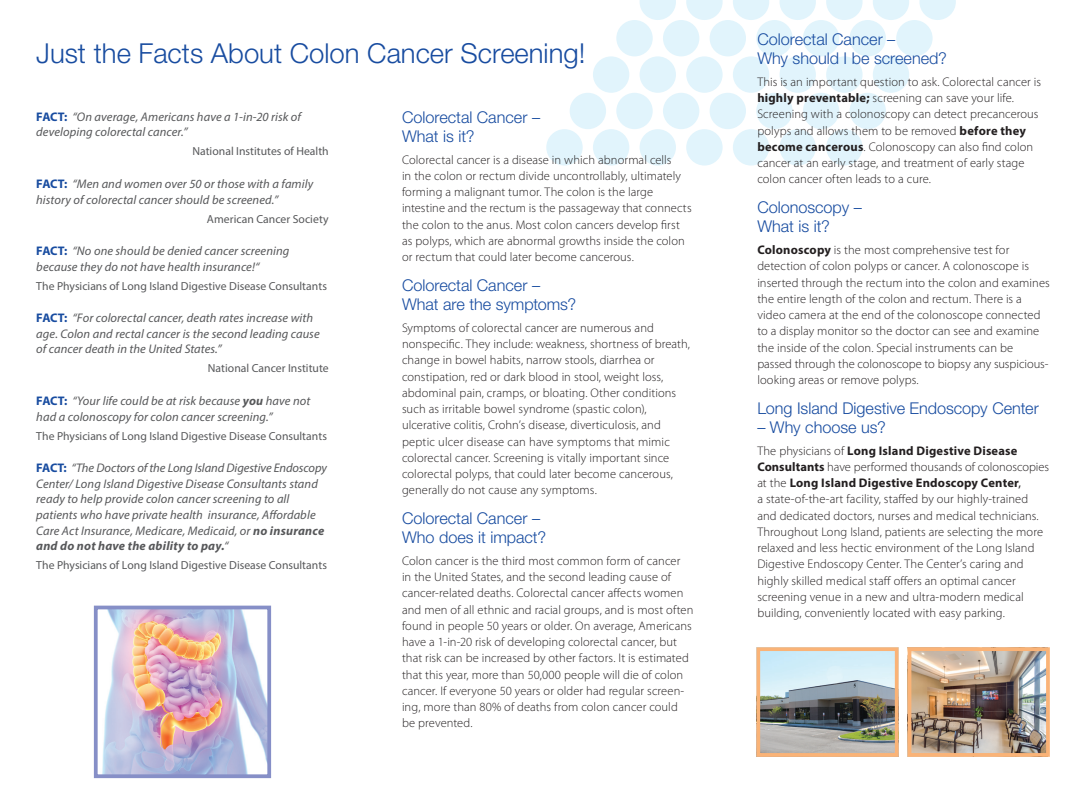
<style>
.page{position:relative;width:1080px;height:810px;background:#fff}
.page>*{position:absolute;margin:0;border:0;box-sizing:border-box;transform-origin:0 0}
.text{font:300 27.5px "Helvetica Neue LT Std";color:#184ca0}
.Helv_Head{font:300 16.25px/18.8px "Helvetica Neue LT Std";color:#184ca0}
.myriad_text{font:300 12.5px/16.2px "Myriad Pro";letter-spacing:.005em;color:#231f20}
.text-2{font:italic 12.5px/15.6px "Myriad Pro";letter-spacing:.005em;color:#57585a}
.fact_citation{font:11.75px "Myriad Pro";color:#57585a}
.s1{font-weight:700;font-style:normal;color:#184ca0}
.s2{font-weight:700}
.s3{font-weight:400}
</style>
<div class="page">
<svg style="left:640px;top:0;width:36px;height:20px"></svg>
<svg style="left:686px;top:0;width:37px;height:20px"></svg>
<svg style="left:733px;top:0;width:36px;height:20px"></svg>
<svg style="left:780px;top:0;width:36px;height:20px"></svg>
<svg style="left:826px;top:0;width:37px;height:20px"></svg>
<svg style="left:873px;top:0;width:36px;height:20px"></svg>
<svg style="left:919px;top:0;width:37px;height:20px"></svg>
<div style="left:616px;top:20px;width:37px;height:36px;background:#e1f4fc;border-radius:50%"></div>
<div style="left:663px;top:20px;width:36px;height:36px;background:#e1f4fc;border-radius:50%"></div>
<div style="left:710px;top:20px;width:36px;height:36px;background:#e1f4fc;border-radius:50%"></div>
<div style="left:756px;top:20px;width:37px;height:36px;background:#e1f4fc;border-radius:50%"></div>
<div style="left:803px;top:20px;width:36px;height:36px;background:#e1f4fc;border-radius:50%"></div>
<div style="left:850px;top:20px;width:36px;height:36px;background:#e1f4fc;border-radius:50%"></div>
<div style="left:896px;top:20px;width:37px;height:36px;background:#e1f4fc;border-radius:50%"></div>
<div style="left:593px;top:56px;width:36px;height:37px;background:#e1f4fc;border-radius:50%"></div>
<div style="left:640px;top:56px;width:36px;height:37px;background:#e1f4fc;border-radius:50%"></div>
<div style="left:686px;top:56px;width:37px;height:37px;background:#e1f4fc;border-radius:50%"></div>
<div style="left:733px;top:56px;width:36px;height:37px;background:#e1f4fc;border-radius:50%"></div>
<div style="left:780px;top:56px;width:36px;height:37px;background:#e1f4fc;border-radius:50%"></div>
<div style="left:826px;top:56px;width:37px;height:37px;background:#e1f4fc;border-radius:50%"></div>
<div style="left:873px;top:56px;width:36px;height:37px;background:#e1f4fc;border-radius:50%"></div>
<div style="left:570px;top:93px;width:36px;height:36px;background:#e1f4fc;border-radius:50%"></div>
<div style="left:616px;top:93px;width:37px;height:36px;background:#e1f4fc;border-radius:50%"></div>
<div style="left:663px;top:93px;width:36px;height:36px;background:#e1f4fc;border-radius:50%"></div>
<div style="left:710px;top:93px;width:36px;height:36px;background:#e1f4fc;border-radius:50%"></div>
<div style="left:756px;top:93px;width:37px;height:36px;background:#e1f4fc;border-radius:50%"></div>
<div style="left:803px;top:93px;width:36px;height:36px;background:#e1f4fc;border-radius:50%"></div>
<div style="left:850px;top:93px;width:36px;height:36px;background:#e1f4fc;border-radius:50%"></div>
<div style="left:546px;top:129px;width:37px;height:37px;background:#e1f4fc;border-radius:50%"></div>
<div style="left:593px;top:129px;width:36px;height:37px;background:#e1f4fc;border-radius:50%"></div>
<div style="left:640px;top:129px;width:36px;height:37px;background:#e1f4fc;border-radius:50%"></div>
<div style="left:686px;top:129px;width:37px;height:37px;background:#e1f4fc;border-radius:50%"></div>
<div style="left:733px;top:129px;width:36px;height:37px;background:#e1f4fc;border-radius:50%"></div>
<div style="left:780px;top:129px;width:36px;height:37px;background:#e1f4fc;border-radius:50%"></div>
<div style="left:826px;top:129px;width:37px;height:37px;background:#e1f4fc;border-radius:50%"></div>
<img style="left:102px;top:611px;width:164px;height:162px">
<div style="left:94px;top:606px;width:177px;height:172px;border:4px solid #868fc7"></div>
<img style="left:761px;top:652px;width:133px;height:100px">
<div style="left:756px;top:647px;width:143px;height:110px;border:4px solid #fab377"></div>
<img style="left:913px;top:652px;width:132px;height:100px">
<div style="left:908px;top:647px;width:142px;height:110px;border:4px solid #fab377"></div>
<p class="text" style="left:36px;top:36px;width:551px">Just the Facts About Colon Cancer Screening!</p>
<p class="text-2" style="left:36px;top:109px;width:266px"><span class="s1">FACT:</span> “On average, Americans have a 1-in-20 risk of developing colorectal cancer.”</p>
<p class="fact_citation" style="left:192px;top:144px;width:138px">National Institutes of Health</p>
<p class="text-2" style="left:36px;top:176px;width:279px"><span class="s1">FACT:</span> “Men and women over 50 or those with a family history of colorectal cancer should be screened.”</p>
<p class="fact_citation" style="left:207px;top:211px;width:123px">American Cancer Society</p>
<p class="text-2" style="left:36px;top:243px;width:255px"><span class="s1">FACT:</span> “No one should be denied cancer screening because they do not have health insurance!“</p>
<p class="fact_citation" style="left:36px;top:279px;width:292px">The Physicians of Long Island Digestive Disease Consultants</p>
<p class="text-2" style="left:36px;top:310px;width:285px"><span class="s1">FACT:</span> “For colorectal cancer, death rates increase with age. Colon and rectal cancer is the second leading cause of cancer death in the United States.”</p>
<p class="fact_citation" style="left:208px;top:361px;width:122px">National Cancer Institute</p>
<p class="text-2" style="left:36px;top:393px;width:276px"><span class="s1">FACT:</span> “Your life could be at risk because <span class="s2">you</span> have not had a colonoscopy for colon cancer screening.”</p>
<p class="fact_citation" style="left:36px;top:428px;width:292px">The Physicians of Long Island Digestive Disease Consultants</p>
<p class="text-2" style="left:36px;top:460px;width:292px"><span class="s1">FACT:</span> “The Doctors of the Long Island Digestive Endoscopy Center/ Long Island Digestive Disease Consultants stand ready to help provide colon cancer screening to all patients who have private health insurance, Affordable Care Act Insurance, Medicare, Medicaid, or <span class="s2">no insurance and do not have the ability to pay.</span>“</p>
<p class="fact_citation" style="left:36px;top:558px;width:292px">The Physicians of Long Island Digestive Disease Consultants</p>
<p class="Helv_Head" style="left:402px;top:108px;width:140px">Colorectal Cancer –<br>What is it?</p>
<p class="myriad_text" style="left:402px;top:151px;width:291px">Colorectal cancer is a disease in which abnormal cells<br>in the colon or rectum divide uncontrollably, ultimately forming a malignant tumor. The colon is the large intestine and the rectum is the passageway that connects the colon to the anus. Most colon cancers develop first as polyps, which are abnormal growths inside the colon or rectum that could later become cancerous.</p>
<p class="Helv_Head" style="left:402px;top:276px;width:176px">Colorectal Cancer –<br>What are the symptoms?</p>
<p class="myriad_text" style="left:402px;top:319px;width:290px">Symptoms of colorectal cancer are numerous and nonspecific. They include: weakness, shortness of breath, change in bowel habits, narrow stools, diarrhea or constipation, red or dark blood in stool, weight loss, abdominal pain, cramps, or bloating. Other conditions such as irritable bowel syndrome (spastic colon), ulcerative colitis, Crohn’s disease, diverticulosis, and peptic ulcer disease can have symptoms that mimic colorectal cancer. Screening is vitally important since colorectal polyps, that could later become cancerous, generally do not cause any symptoms.</p>
<p class="Helv_Head" style="left:402px;top:509px;width:146px">Colorectal Cancer –<br>Who does it impact?</p>
<p class="myriad_text" style="left:402px;top:553px;width:293px">Colon cancer is the third most common form of cancer<br>in the United States, and the second leading cause of cancer-related deaths. Colorectal cancer affects women and men of all ethnic and racial groups, and is most often found in people 50 years or older. On average, Americans have a 1-in-20 risk of developing colorectal cancer, but that risk can be increased by other factors. It is estimated that this year, more than 50,000 people will die of colon cancer. If everyone 50 years or older had regular screen&shy;ing, more than 80% of deaths from colon cancer could be prevented.</p>
<p class="Helv_Head" style="left:757px;top:30px;width:191px">Colorectal Cancer –<br>Why should I be screened?</p>
<p class="myriad_text" style="left:757px;top:74px;width:285px">This is an important question to ask. Colorectal cancer is <span class="s2">highly preventable;</span> screening can save your life.<br>Screening with a colonoscopy can detect precancerous polyps and allows them to be removed <span class="s2">before they become cancerous</span>. Colonoscopy can also find colon cancer at an early stage, and treatment of early stage colon cancer often leads to a cure.</p>
<p class="Helv_Head" style="left:757px;top:198px;width:106px">Colonoscopy –<br>What is it?</p>
<p class="myriad_text" style="left:757px;top:242px;width:294px"><span class="s2">Colonoscopy</span> is the most comprehensive test for detection of colon polyps or cancer. A colonoscope is inserted through the rectum into the colon and examines the entire length of the colon and rectum. There is a video camera at the end of the colonoscope connected to a display monitor so the doctor can see and examine the inside of the colon. Special instruments can be passed through the colonoscope to biopsy any suspicious&shy;looking areas or remove polyps.</p>
<p class="Helv_Head" style="left:757px;top:399px;width:283px">Long Island Digestive Endoscopy Center</p>
<p class="Helv_Head" style="left:757px;top:417px;width:130px">– Why choose us?</p>
<p class="myriad_text" style="left:757px;top:442px;width:293px">The physicians of <span class="s2">Long Island Digestive Disease Consultants</span> have performed thousands of colonoscopies at the <span class="s2">Long Island Digestive Endoscopy Center</span><span class="s3">,<br></span>a state-of-the-art facility, staffed by our highly-trained and dedicated doctors, nurses and medical technicians.<br>Throughout Long Island, patients are selecting the more relaxed and less hectic environment of the Long Island Digestive Endoscopy Center. The Center’s caring and highly skilled medical staff offers an optimal cancer screening venue in a new and ultra-modern medical building, conveniently located with easy parking.</p>
</div>
